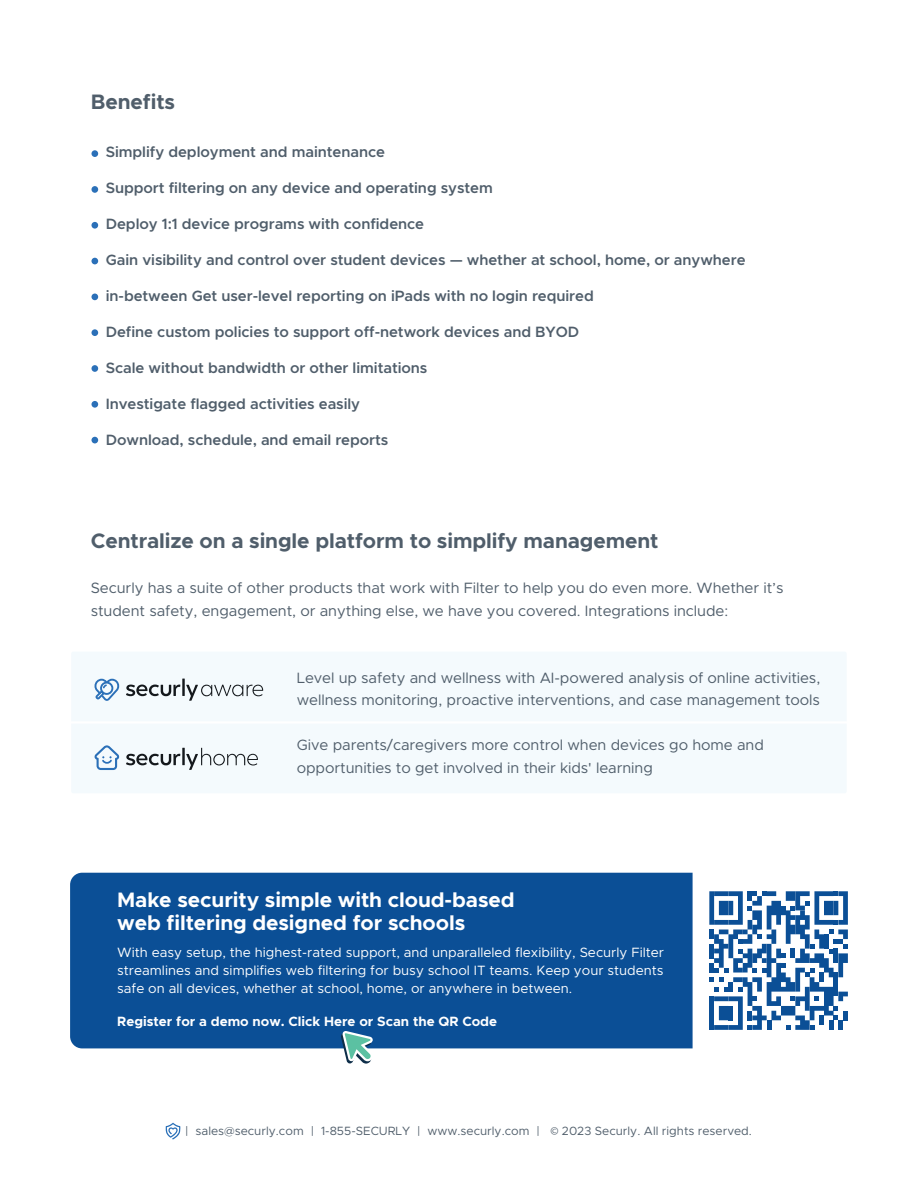
<style>
.page{position:relative;width:918px;height:1188px;background:#fff}
.page>*{position:absolute;margin:0;border:0;box-sizing:border-box;transform-origin:0 0}
.t1{font:700 21px/22.5px "Metropolis";letter-spacing:-.005em;color:#fff}
.t2{font:700 21px "Metropolis";letter-spacing:-.005em;color:#505e6b}
.t3{font:600 15px "Metropolis";letter-spacing:-.005em;color:#505e6b}
.t4{font:15px/22.5px "Metropolis";letter-spacing:-.005em;color:#505e6b}
.t5{font:13.5px/18px "Metropolis";color:#fff;text-align:justify}
.t6{font:700 13.5px "Metropolis";color:#fff}
.t7{font:12px "Metropolis";color:#505e6b}
.s1{font-family:"Myriad Pro"}
</style>
<div class="page">
<div style="left:71px;top:652px;width:776px;height:141px;background:#f4fafd;border-radius:2px"></div>
<svg style="left:166px;top:1123px;width:14px;height:16px"></svg>
<hr style="left:67px;top:721px;width:784px;height:3px;background:#fff">
<svg style="left:94px;top:745px;width:25px;height:25px"></svg>
<hr style="left:182px;top:748px;width:3px;height:17px;background:#14181c">
<svg style="left:126px;top:754px;width:54px;height:11px"></svg>
<svg style="left:186px;top:748px;width:72px;height:22px"></svg>
<svg style="left:95px;top:679px;width:24px;height:22px"></svg>
<hr style="left:182px;top:679px;width:3px;height:17px;background:#14181c">
<svg style="left:126px;top:685px;width:54px;height:11px"></svg>
<svg style="left:186px;top:685px;width:77px;height:16px"></svg>
<div style="left:91px;top:150px;width:7px;height:7px;background:#2b70b8;border-radius:50%"></div>
<div style="left:91px;top:186px;width:7px;height:7px;background:#2b70b8;border-radius:50%"></div>
<div style="left:91px;top:222px;width:7px;height:7px;background:#2b70b8;border-radius:50%"></div>
<div style="left:91px;top:258px;width:7px;height:6px;background:#2b70b8;border-radius:50%"></div>
<div style="left:91px;top:294px;width:7px;height:6px;background:#2b70b8;border-radius:50%"></div>
<div style="left:91px;top:329px;width:7px;height:7px;background:#2b70b8;border-radius:50%"></div>
<div style="left:91px;top:365px;width:7px;height:7px;background:#2b70b8;border-radius:50%"></div>
<div style="left:91px;top:401px;width:7px;height:7px;background:#2b70b8;border-radius:50%"></div>
<div style="left:91px;top:437px;width:7px;height:6px;background:#2b70b8;border-radius:50%"></div>
<div style="left:70px;top:873px;width:623px;height:175px;background:#0b4f96"></div>
<svg style="left:709px;top:891px;width:139px;height:139px"></svg>
<div style="left:843px;top:1011px;width:5px;height:9px;background:#0b4f96"></div>
<svg style="left:341px;top:1031px;width:32px;height:33px"></svg>
<h1 class="t2" style="left:91px;top:88px;width:86px">Benefits</h1>
<p class="t3" style="left:106px;top:142px;width:281px">Simplify deployment and maintenance</p>
<p class="t3" style="left:106px;top:178px;width:389px">Support filtering on any device and operating system</p>
<p class="t3" style="left:106px;top:214px;width:320px">Deploy 1:1 device programs with confidence</p>
<p class="t3" style="left:106px;top:250px;width:641px">Gain visibility and control over student devices — whether at school, home, or anywhere</p>
<p class="t3" style="left:106px;top:286px;width:490px">in-between Get user-level reporting on iPads with no login required</p>
<p class="t3" style="left:106px;top:322px;width:475px">Define custom policies to support off-network devices and BYOD</p>
<p class="t3" style="left:106px;top:358px;width:323px">Scale without bandwidth or other limitations</p>
<p class="t3" style="left:106px;top:394px;width:256px">Investigate flagged activities easily</p>
<p class="t3" style="left:106px;top:430px;width:284px">Download, schedule, and email reports</p>
<h1 class="t2" style="left:91px;top:528px;width:569px">Centralize on a single platform to simplify management</h1>
<p class="t4" style="left:91px;top:577px;width:694px">Securly has a suite of other products that work with Filter to help you do even more. Whether it’s student safety, engagement, or anything else, we have you covered. Integrations include:</p>
<p class="t4" style="left:297px;top:666px;width:525px">Level up safety and wellness with AI-powered analysis of online activities, wellness monitoring, proactive interventions, and case management tools</p>
<p class="t4" style="left:297px;top:734px;width:469px">Give parents/caregivers more control when devices go home and opportunities to get involved in their kids' learning</p>
<h1 class="t1" style="left:117px;top:889px;width:399px">Make security simple with cloud-based web filtering designed for schools</h1>
<p class="t5" style="left:117px;top:944px;width:548px">With easy setup, the highest-rated support, and unparalleled flexibility, Securly Filter streamlines and simplifies web filtering for busy school IT teams. Keep your students safe on all devices, whether at school, home, or anywhere in between.</p>
<p class="t6" style="left:117px;top:1013px;width:381px">Register for a demo now. Click Here or Scan the QR Code</p>
<p class="t7" style="left:185px;top:1124px;width:568px">| sales@securly.com | 1-855-SECURLY | www.securly.com | <span class="s1">©</span> 2023 Securly. All rights reserved.</p>
</div>
